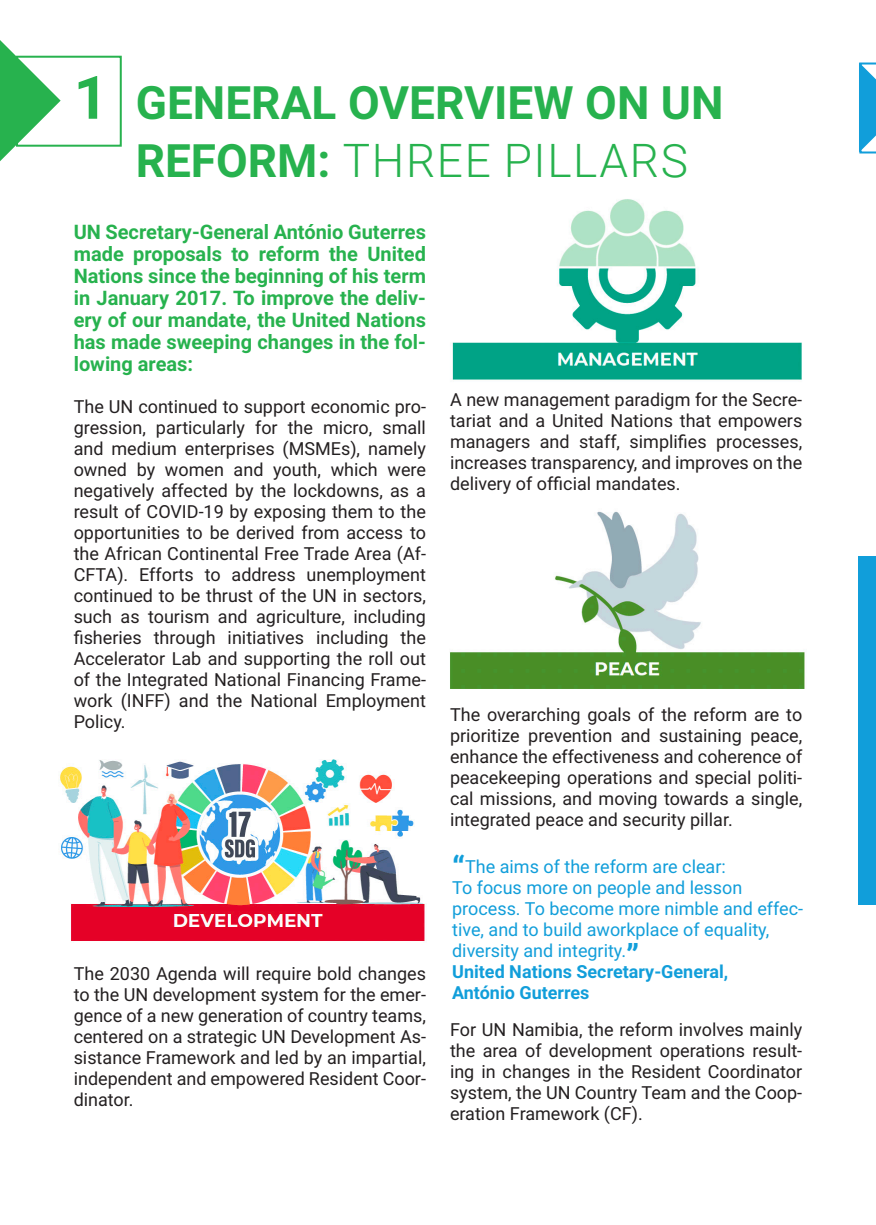
<style>
.page{position:relative;width:876px;height:1225px;background:#fff}
.page>*{position:absolute;margin:0;border:0;box-sizing:border-box;transform-origin:0 0}
.t1{font:700 46px "Roboto";color:#27b24e}
.t2{font:300 46px "Roboto";letter-spacing:.035em;color:#27b24e}
.Body_Copy{font:700 20px/22px "Roboto";color:#27b24e;text-align:justify}
.Body_Copy-2{font:18px/21px "Roboto";color:#231f20;text-align:justify}
.Body_Copy-3{font:18px/21px "Roboto";color:#119eda}
.Body_Copy-4{font:700 18px "Roboto";color:#119eda}
.s1{font-size:60px}
.s2{font-weight:700}
.s3{font-weight:700;font-size:32px}
</style>
<div class="page">
<div style="left:859px;top:556px;width:17px;height:348px;background:#119eda"></div>
<img style="left:60px;top:759px;width:367px;height:182px">
<img style="left:452px;top:199px;width:350px;height:181px">
<img style="left:450px;top:511px;width:355px;height:178px">
<svg style="left:0;top:40px;width:61px;height:121px"></svg>
<div style="left:16px;top:56px;width:106px;height:91px;border:2px solid #27b24e"></div>
<svg style="left:859px;top:62px;width:17px;height:91px;background:#36addf"></svg>
<p class="t1" style="left:74px;top:70px;width:651px"><span class="s1">1</span> GENERAL OVERVIEW ON UN</p>
<p class="t2" style="left:136px;top:128px;width:554px"><span class="s2">REFORM:</span> THREE PILLARS</p>
<p class="Body_Copy" style="left:74px;top:220px;width:354px">UN Secretary-General António Guterres made proposals to reform the United Nations since the beginning of his term in January 2017. To improve the deliv&shy;ery of our mandate, the United Nations has made sweeping changes in the fol&shy;lowing areas:</p>
<p class="Body_Copy-2" style="left:74px;top:395px;width:354px">The UN continued to support economic pro&shy;gression, particularly for the micro, small and medium enterprises (MSMEs), namely owned by women and youth, which were negatively affected by the lockdowns, as a result of COVID-19 by exposing them to the opportunities to be derived from access to the African Continental Free Trade Area (Af-CFTA). Efforts to address unemployment continued to be thrust of the UN in sectors, such as tourism and agriculture, including fisheries through initiatives including the Accelerator Lab and supporting the roll out of the Integrated National Financing Frame&shy;work (INFF) and the National Employment Policy.</p>
<p class="Body_Copy-2" style="left:74px;top:962px;width:354px">The 2030 Agenda will require bold changes to the UN development system for the emer&shy;gence of a new generation of country teams, centered on a strategic UN Development As&shy;sistance Framework and led by an impartial, independent and empowered Resident Coor&shy;dinator.</p>
<p class="Body_Copy-2" style="left:450px;top:388px;width:354px">A new management paradigm for the Secre&shy;tariat and a United Nations that empowers managers and staff, simplifies processes, increases transparency, and improves on the delivery of official mandates.</p>
<p class="Body_Copy-2" style="left:450px;top:703px;width:354px">The overarching goals of the reform are to prioritize prevention and sustaining peace, enhance the effectiveness and coherence of peacekeeping operations and special politi&shy;cal missions, and moving towards a single, integrated peace and security pillar.</p>
<p class="Body_Copy-3" style="left:452px;top:855px;width:275px"><span class="s3">“</span>The aims of the reform are clear:</p>
<p class="Body_Copy-3" style="left:452px;top:876px;width:292px">To focus more on people and lesson</p>
<p class="Body_Copy-3" style="left:452px;top:897px;width:352px">process. To become more nimble and effec&shy;tive, and to build aworkplace of equality,</p>
<p class="Body_Copy-3" style="left:452px;top:939px;width:189px">diversity and integrity.<span class="s3">”</span></p>
<p class="Body_Copy-4" style="left:452px;top:958px;width:278px">United Nations Secretary-General,</p>
<p class="Body_Copy-4" style="left:452px;top:979px;width:139px">António Guterres</p>
<p class="Body_Copy-2" style="left:450px;top:1018px;width:354px">For UN Namibia, the reform involves mainly the area of development operations result&shy;ing in changes in the Resident Coordinator system, the UN Country Team and the Coop&shy;eration Framework (CF).</p>
</div>
